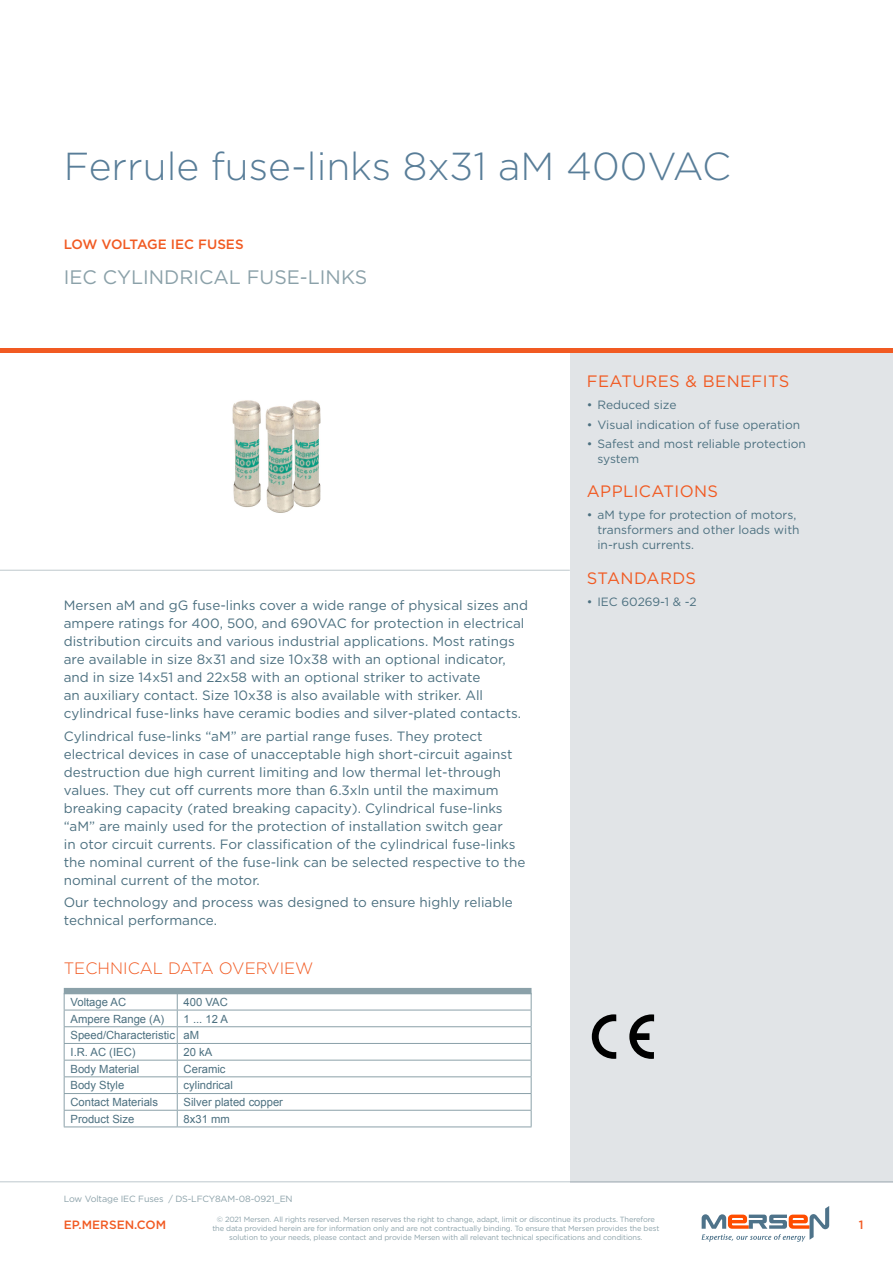
<style>
.page{position:relative;width:893px;height:1263px;background:#fff}
.page>*{position:absolute;margin:0;border:0;box-sizing:border-box;transform-origin:0 0}
.t1{font:300 39px "Gotham";color:#587d98}
.t2{font:19.5px "Gotham";color:#8ba1a9}
.t3{font:16.5px "Gotham";letter-spacing:.025em;color:#f15a22}
.t4{font:300 16.5px "Gotham";color:#f15a22}
.t5{font:13.5px/18px "Gotham";color:#4c7080}
.t6{font:500 13.5px "Gotham";color:#f15a22}
.t7{font:12px/15px "Gotham";color:#4c7080}
.t8{font:500 12px "Gotham";color:#f15a22}
.t9{font:11.25px/16.6px "Arial";color:#4c7080}
.t10{font:9px "Gotham";letter-spacing:-.015em;color:#8ba1a9}
.t11{font:7.5px/9px "Gotham";letter-spacing:-.015em;color:#8ba1a9;text-align:center}
</style>
<div class="page">
<hr style="left:0;top:1181px;width:893px;height:1px;background:#bec8cd">
<div style="left:570px;top:353px;width:323px;height:829px;background:#e1e4e7"></div>
<hr style="left:0;top:349px;width:893px;height:4px;background:#f15a22">
<hr style="left:0;top:570px;width:570px;height:1px;background:#bec8cd">
<svg style="left:702px;top:1206px;width:127px;height:36px"></svg>
<div style="left:64px;top:988px;width:467px;height:6px;background:#8ba1a9"></div>
<hr style="left:64px;top:1010px;width:113px;height:1px;background:#8ba1a9">
<hr style="left:177px;top:1010px;width:354px;height:1px;background:#8ba1a9">
<hr style="left:64px;top:1026px;width:113px;height:1px;background:#8ba1a9">
<hr style="left:177px;top:1026px;width:354px;height:1px;background:#8ba1a9">
<hr style="left:64px;top:1043px;width:113px;height:1px;background:#8ba1a9">
<hr style="left:177px;top:1043px;width:354px;height:1px;background:#8ba1a9">
<hr style="left:64px;top:1060px;width:113px;height:1px;background:#8ba1a9">
<hr style="left:177px;top:1060px;width:354px;height:1px;background:#8ba1a9">
<hr style="left:64px;top:1076px;width:113px;height:1px;background:#8ba1a9">
<hr style="left:177px;top:1076px;width:354px;height:1px;background:#8ba1a9">
<hr style="left:64px;top:1093px;width:113px;height:1px;background:#8ba1a9">
<hr style="left:177px;top:1093px;width:354px;height:1px;background:#8ba1a9">
<hr style="left:64px;top:1110px;width:113px;height:1px;background:#8ba1a9">
<svg style="left:64px;top:994px;width:1px;height:132px"></svg>
<hr style="left:64px;top:1126px;width:113px;height:1px;background:#8ba1a9">
<hr style="left:177px;top:1110px;width:354px;height:1px;background:#8ba1a9">
<svg style="left:177px;top:994px;width:1px;height:132px"></svg>
<svg style="left:531px;top:994px;width:1px;height:132px"></svg>
<hr style="left:177px;top:1126px;width:354px;height:1px;background:#8ba1a9">
<img style="left:232px;top:400px;width:89px;height:113px">
<svg style="left:629px;top:1014px;width:25px;height:45px"></svg>
<svg style="left:592px;top:1014px;width:24px;height:45px"></svg>
<h1 class="t1" style="left:64px;top:142px;width:669px">Ferrule fuse-links 8x31 aM 400VAC</h1>
<p class="t6" style="left:64px;top:235px;width:181px">LOW VOLTAGE IEC FUSES</p>
<h2 class="t2" style="left:64px;top:264px;width:305px">IEC CYLINDRICAL FUSE-LINKS</h2>
<p class="t5" style="left:64px;top:596px;width:466px">Mersen aM and gG fuse-links cover a wide range of physical sizes and ampere ratings for 400, 500, and 690VAC for protection in electrical distribution circuits and various industrial applications. Most ratings are available in size 8x31 and size 10x38 with an optional indicator, and in size 14x51 and 22x58 with an optional striker to activate<br>an auxiliary contact. Size 10x38 is also available with striker. All cylindrical fuse-links have ceramic bodies and silver-plated contacts.</p>
<p class="t5" style="left:64px;top:726px;width:463px">Cylindrical fuse-links “aM” are partial range fuses. They protect electrical devices in case of unacceptable high short-circuit against destruction due high current limiting and low thermal let-through values. They cut off currents more than 6.3xln until the maximum breaking capacity (rated breaking capacity). Cylindrical fuse-links “aM” are mainly used for the protection of installation switch gear<br>in otor circuit currents. For classification of the cylindrical fuse-links the nominal current of the fuse-link can be selected respective to the nominal current of the motor.</p>
<p class="t5" style="left:64px;top:893px;width:451px">Our technology and process was designed to ensure highly reliable technical performance.</p>
<p class="t4" style="left:64px;top:958px;width:251px">TECHNICAL DATA OVERVIEW</p>
<p class="t9" style="left:71px;top:994px;width:57px">Voltage AC</p>
<p class="t9" style="left:184px;top:994px;width:46px">400 VAC</p>
<p class="t9" style="left:71px;top:1010px;width:95px">Ampere Range (A)</p>
<p class="t9" style="left:71px;top:1010px;width:159px;text-indent:113px">1 ... 12 A<br>Speed/Characteristic aM<br>I.R. AC (IEC)</p>
<p class="t9" style="left:184px;top:1044px;width:30px">20 kA</p>
<p class="t9" style="left:71px;top:1060px;width:70px">Body Material</p>
<p class="t9" style="left:184px;top:1060px;width:43px">Ceramic</p>
<p class="t9" style="left:71px;top:1077px;width:55px">Body Style</p>
<p class="t9" style="left:184px;top:1077px;width:51px">cylindrical</p>
<p class="t9" style="left:71px;top:1094px;width:89px">Contact Materials</p>
<p class="t9" style="left:184px;top:1094px;width:101px">Silver plated copper</p>
<p class="t9" style="left:71px;top:1110px;width:65px">Product Size</p>
<p class="t9" style="left:184px;top:1110px;width:48px">8x31 mm</p>
<p class="t3" style="left:587px;top:371px;width:204px">FEATURES &amp; BENEFITS</p>
<p class="t7" style="left:587px;top:397px;width:91px">• Reduced size</p>
<p class="t7" style="left:587px;top:417px;width:215px">• Visual indication of fuse operation</p>
<p class="t7" style="left:597px;top:436px;width:210px;text-indent:-11px">• Safest and most reliable protection system</p>
<p class="t3" style="left:587px;top:481px;width:133px">APPLICATIONS</p>
<p class="t7" style="left:597px;top:507px;width:204px;text-indent:-11px">• aM type for protection of motors, transformers and other loads with in-rush currents.</p>
<p class="t3" style="left:587px;top:568px;width:111px">STANDARDS</p>
<p class="t7" style="left:587px;top:594px;width:111px">• IEC 60269-1 &amp; -2</p>
<p class="t10" style="left:64px;top:1193px;width:230px">Low Voltage IEC Fuses / DS-LFCY8AM-08-0921_EN</p>
<p class="t8" style="left:64px;top:1217px;width:104px">EP.MERSEN.COM</p>
<p class="t8" style="left:859px;top:1217px;width:6px">1</p>
<p class="t11" style="left:212px;top:1215px;width:448px">© 2021 Mersen. All rights reserved. Mersen reserves the right to change, adapt, limit or discontinue its products. Therefore the data provided herein are for information only and are not contractually binding. To ensure that Mersen provides the best solution to your needs, please contact and provide Mersen with all relevant technical specifications and conditions.</p>
</div>
